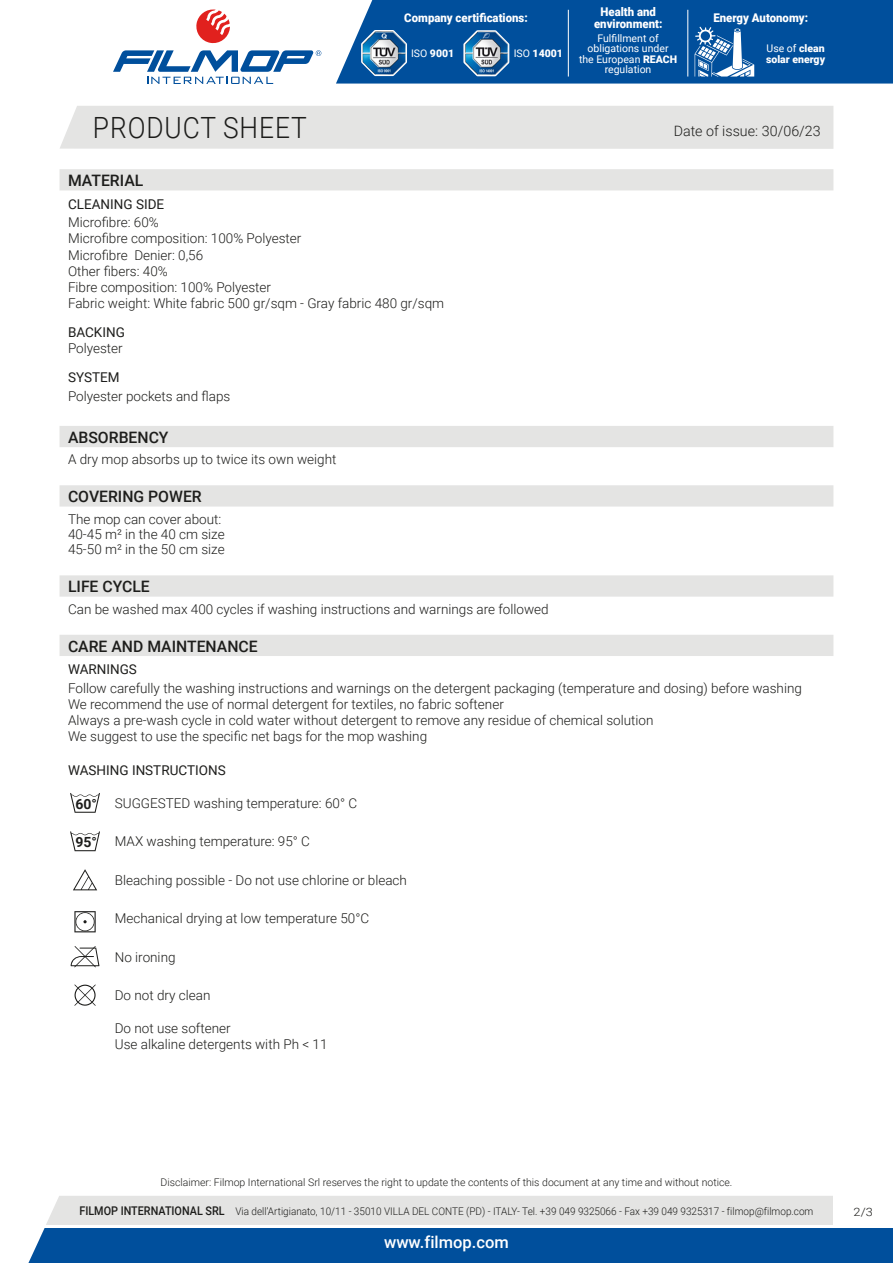
<style>
.page{position:relative;width:893px;height:1263px;background:#fff}
.page>*{position:absolute;margin:0;border:0;box-sizing:border-box;transform-origin:0 0}
.t1{font:300 29.25px "Roboto";letter-spacing:.035em;color:#1d1d1b;scale:.9 1}
.t2{font:500 16.5px "Roboto";color:#fff}
.t3{font:500 15.75px "Roboto";color:#1d1d1b}
.t4{font:300 14.25px "Roboto";color:#1d1d1b}
.t5{font:700 13.95px "Roboto";color:#1d1d1b}
.t6{font:300 13.5px/16.2px "Roboto";color:#1d1d1b}
.t7{font:13.5px "Roboto";color:#1d1d1b}
.t8{font:900 12px/12px "Roboto";color:#fff;text-align:center;scale:.95 1}
.t9{font:300 11.55px "Roboto";color:#1d1d1b;scale:1.11 1}
.t10{font:300 10.5px "Roboto";color:#1d1d1b;scale:.95 1}
.t11{font:300 10.5px "Roboto";color:#1d1d1b}
.t12{font:10.5px/10.5px "Roboto";color:#fff;text-align:center}
.t13{font:900 10.5px/10.5px "Roboto";color:#fff}
.s1{font-weight:400}
.s2{font-weight:900}
.s3{font-weight:500;font-size:12px}
</style>
<div class="page">
<svg style="left:28px;top:1196px;width:865px;height:67px;background:#6793bc"></svg>
<div style="left:60px;top:106px;width:773px;height:43px;background:#e4e4e3"></div>
<svg style="left:196px;top:10px;width:34px;height:34px"></svg>
<svg style="left:113px;top:50px;width:208px;height:34px"></svg>
<div style="left:336px;top:0;width:557px;height:84px;background:#004f9c"></div>
<svg style="left:462px;top:28px;width:49px;height:50px"></svg>
<img style="left:465px;top:32px;width:43px;height:43px">
<svg style="left:360px;top:28px;width:48px;height:49px"></svg>
<img style="left:362px;top:31px;width:44px;height:44px">
<hr style="left:568px;top:10px;width:1px;height:67px;background:#fff">
<hr style="left:688px;top:10px;width:1px;height:67px;background:#fff">
<svg style="left:695px;top:27px;width:59px;height:50px"></svg>
<div style="left:60px;top:169px;width:773px;height:21px;background:#e4e4e3"></div>
<div style="left:60px;top:426px;width:773px;height:21px;background:#e4e4e3"></div>
<div style="left:60px;top:485px;width:773px;height:21px;background:#e4e4e3"></div>
<div style="left:60px;top:575px;width:773px;height:22px;background:#e4e4e3"></div>
<div style="left:60px;top:635px;width:773px;height:21px;background:#e4e4e3"></div>
<svg style="left:70px;top:793px;width:30px;height:20px"></svg>
<svg style="left:70px;top:831px;width:30px;height:20px"></svg>
<svg style="left:73px;top:869px;width:24px;height:21px"></svg>
<svg style="left:74px;top:911px;width:22px;height:21px"></svg>
<svg style="left:71px;top:946px;width:28px;height:21px"></svg>
<svg style="left:74px;top:984px;width:22px;height:22px"></svg>
<div style="left:74px;top:984px;width:22px;height:22px;border:1px solid #1d1d1b;border-radius:50%"></div>
<hr style="left:45px;top:1225px;width:848px;height:2px;background:#fff">
<div style="left:833px;top:1196px;width:60px;height:31px;background:#fff"></div>
<p class="t8" style="left:404px;top:11px;width:131px">Company certifications:</p>
<p class="t13" style="left:411px;top:48px;width:45px"><span class="s1">ISO</span> 9001</p>
<p class="t13" style="left:514px;top:48px;width:51px"><span class="s1">ISO</span> 14001</p>
<p class="t8" style="left:594px;top:5px;width:73px">Health and environment:</p>
<p class="t12" style="left:579px;top:32px;width:100px">Fulfillment of obligations under the European <span class="s2">REACH </span>regulation</p>
<p class="t8" style="left:713px;top:11px;width:101px">Energy Autonomy:</p>
<p class="t13" style="left:766px;top:43px;width:61px"><span class="s1">Use of</span> clean solar energy</p>
<h1 class="t1" style="left:93px;top:107px;width:239px">PRODUCT SHEET</h1>
<p class="t4" style="left:674px;top:121px;width:148px">Date of issue: 30/06/23</p>
<p class="t3" style="left:68px;top:170px;width:77px">MATERIAL</p>
<p class="t7" style="left:68px;top:195px;width:98px">CLEANING SIDE</p>
<p class="t6" style="left:68px;top:214px;width:378px">Microfibre: 60%<br>Microfibre composition: 100% Polyester<br>Microfibre Denier: 0,56<br>Other fibers: 40%<br>Fibre composition: 100% Polyester<br>Fabric weight: White fabric 500 gr/sqm - Gray fabric 480 gr/sqm</p>
<p class="t7" style="left:68px;top:323px;width:58px">BACKING</p>
<p class="t6" style="left:68px;top:340px;width:56px">Polyester</p>
<p class="t7" style="left:68px;top:368px;width:53px">SYSTEM</p>
<p class="t6" style="left:68px;top:387px;width:164px">Polyester pockets and flaps</p>
<p class="t3" style="left:68px;top:426px;width:102px">ABSORBENCY</p>
<p class="t6" style="left:68px;top:451px;width:270px">A dry mop absorbs up to twice its own weight</p>
<p class="t3" style="left:68px;top:486px;width:135px">COVERING POWER</p>
<p class="t6" style="left:68px;top:511px;width:158px;line-height:15px">The mop can cover about:<br>40-45 m² in the 40 cm size<br>45-50 m² in the 50 cm size</p>
<p class="t3" style="left:68px;top:576px;width:83px">LIFE CYCLE</p>
<p class="t6" style="left:68px;top:600px;width:482px">Can be washed max 400 cycles if washing instructions and warnings are followed</p>
<p class="t3" style="left:68px;top:635px;width:191px">CARE AND MAINTENANCE</p>
<p class="t7" style="left:68px;top:660px;width:70px">WARNINGS</p>
<p class="t6" style="left:68px;top:679px;width:735px">Follow carefully the washing instructions and warnings on the detergent packaging (temperature and dosing) before washing We recommend the use of normal detergent for textiles, no fabric softener<br>Always a pre-wash cycle in cold water without detergent to remove any residue of chemical solution<br>We suggest to use the specific net bags for the mop washing</p>
<p class="t7" style="left:68px;top:760px;width:159px">WASHING INSTRUCTIONS</p>
<p class="t5" style="left:75px;top:794px;width:23px">60°</p>
<p class="t6" style="left:115px;top:794px;width:244px">SUGGESTED washing temperature: 60° C</p>
<p class="t5" style="left:75px;top:833px;width:23px">95°</p>
<p class="t6" style="left:115px;top:833px;width:197px">MAX washing temperature: 95° C</p>
<p class="t6" style="left:115px;top:871px;width:294px">Bleaching possible - Do not use chlorine or bleach</p>
<p class="t6" style="left:115px;top:910px;width:256px">Mechanical drying at low temperature 50°C</p>
<p class="t6" style="left:115px;top:948px;width:62px">No ironing</p>
<p class="t6" style="left:115px;top:987px;width:97px">Do not dry clean</p>
<p class="t6" style="left:115px;top:1020px;width:214px">Do not use softener<br>Use alkaline detergents with Ph &lt; 11</p>
<p class="t11" style="left:160px;top:1175px;width:573px">Disclaimer: Filmop International Srl reserves the right to update the contents of this document at any time and without notice.</p>
<p class="t10" style="left:79px;top:1204px;width:774px"><span class="s3">FILMOP INTERNATIONAL SRL</span> Via dell’Artigianato, 10/11 - 35010 VILLA DEL CONTE (PD) - ITALY- Tel. +39 049 9325066 - Fax +39 049 9325317 - filmop@filmop.com</p>
<p class="t2" style="left:384px;top:1230px;width:126px">www.filmop.com</p>
<p class="t9" style="left:854px;top:1204px;width:19px">2/3</p>
</div>
